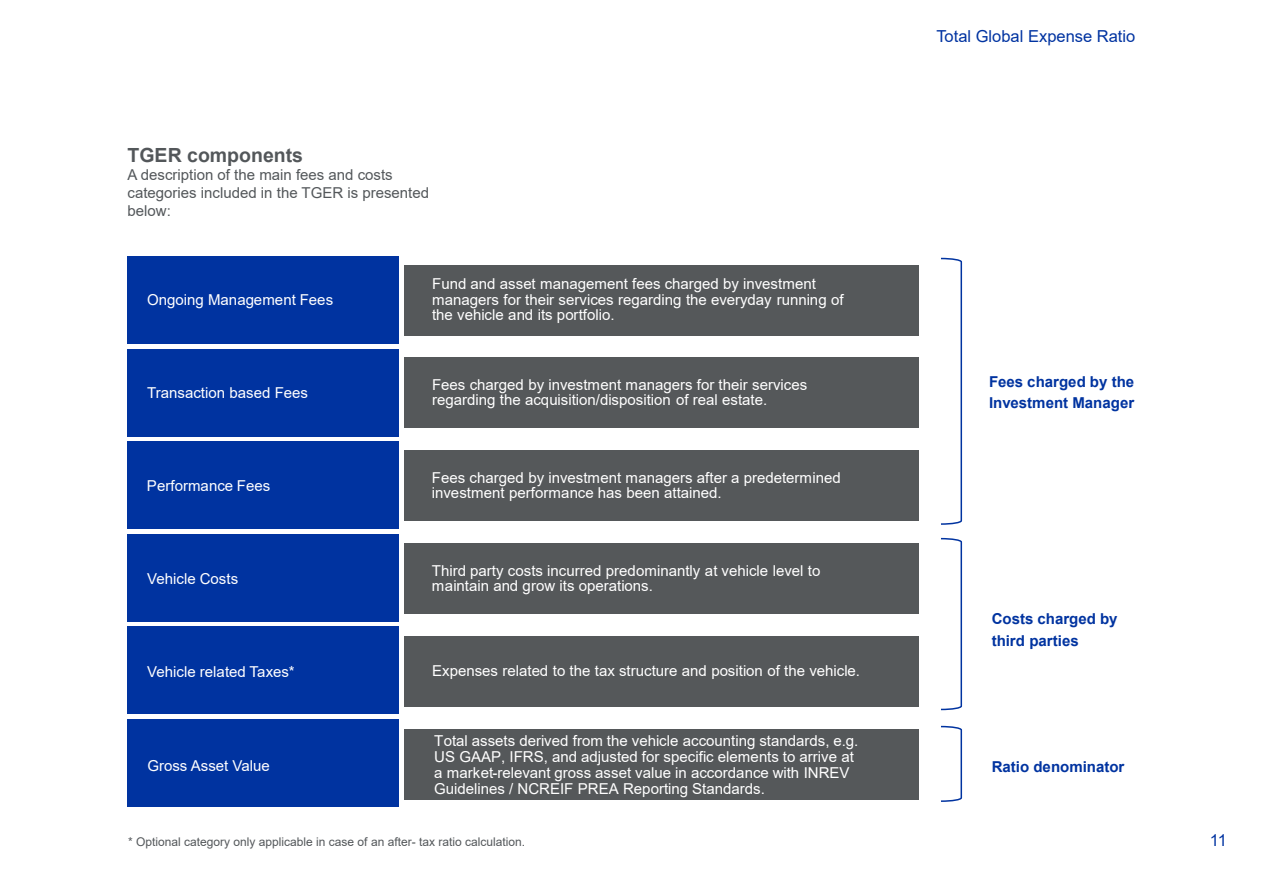
<style>
.page{position:relative;width:1263px;height:893px;background:#fff}
.page>*{position:absolute;margin:0;border:0;box-sizing:border-box;transform-origin:0 0}
.t1{font:700 19.5px "Arial";color:#53575a}
.t2{font:16.5px "Arial";color:#0033a1}
.t3{font:15px/15.3px "Arial";color:#fff}
.t4{font:15px/18px "Arial";color:#53575a}
.t5{font:700 15px/21.5px "Arial";color:#0033a0}
.t6{font:12px "Arial";color:#53575a}
</style>
<div class="page">
<div style="left:128px;top:257px;width:271px;height:87px;background:#0033a0"></div>
<div style="left:404px;top:265px;width:514px;height:70px;background:#55585a"></div>
<div style="left:404px;top:357px;width:514px;height:71px;background:#55585a"></div>
<div style="left:404px;top:450px;width:514px;height:71px;background:#55585a"></div>
<div style="left:404px;top:543px;width:514px;height:71px;background:#55585a"></div>
<div style="left:404px;top:636px;width:514px;height:71px;background:#55585a"></div>
<div style="left:404px;top:729px;width:514px;height:71px;background:#55585a"></div>
<div style="left:128px;top:349px;width:271px;height:88px;background:#0033a0"></div>
<div style="left:128px;top:441px;width:271px;height:88px;background:#0033a0"></div>
<div style="left:128px;top:534px;width:271px;height:88px;background:#0033a0"></div>
<div style="left:128px;top:626px;width:271px;height:88px;background:#0033a0"></div>
<div style="left:128px;top:719px;width:271px;height:87px;background:#0033a0"></div>
<svg style="left:941px;top:257px;width:22px;height:268px"></svg>
<svg style="left:941px;top:537px;width:22px;height:174px"></svg>
<svg style="left:941px;top:725px;width:22px;height:77px"></svg>
<h1 class="t1" style="left:128px;top:141px;width:177px">TGER components</h1>
<p class="t4" style="left:128px;top:166px;width:303px">A description of the main fees and costs categories included in the TGER is presented below:</p>
<p class="t3" style="left:147px;top:292px;width:188px">Ongoing Management Fees</p>
<p class="t3" style="left:147px;top:385px;width:163px">Transaction based Fees</p>
<p class="t3" style="left:147px;top:478px;width:125px">Performance Fees</p>
<p class="t3" style="left:147px;top:571px;width:93px">Vehicle Costs</p>
<p class="t3" style="left:432px;top:276px;width:413px">Fund and asset management fees charged by investment managers for their services regarding the everyday running of the vehicle and its portfolio.</p>
<p class="t3" style="left:432px;top:377px;width:377px">Fees charged by investment managers for their services regarding the acquisition/disposition of real estate.</p>
<p class="t3" style="left:432px;top:470px;width:410px">Fees charged by investment managers after a predetermined investment performance has been attained.</p>
<p class="t3" style="left:432px;top:563px;width:390px">Third party costs incurred predominantly at vehicle level to maintain and grow its operations.</p>
<p class="t3" style="left:147px;top:664px;width:149px">Vehicle related Taxes*</p>
<p class="t3" style="left:432px;top:663px;width:429px">Expenses related to the tax structure and position of the vehicle.</p>
<p class="t3" style="left:147px;top:758px;width:124px">Gross Asset Value</p>
<p class="t3" style="left:434px;top:733px;width:426px;line-height:16px">Total assets derived from the vehicle accounting standards, e.g.<br>US GAAP, IFRS, and adjusted for specific elements to arrive at a market-relevant gross asset value in accordance with INREV Guidelines / NCREIF PREA Reporting Standards.</p>
<p class="t6" style="left:128px;top:834px;width:398px">* Optional category only applicable in case of an after- tax ratio calculation.</p>
<p class="t2" style="left:936px;top:25px;width:201px">Total Global Expense Ratio</p>
<p class="t5" style="left:989px;top:371px;width:147px">Fees charged by the<br>Investment Manager</p>
<p class="t5" style="left:992px;top:608px;width:128px">Costs charged by third parties</p>
<p class="t5" style="left:992px;top:757px;width:134px">Ratio denominator</p>
<p class="t2" style="left:1210px;top:829px;width:19px">11</p>
</div>
